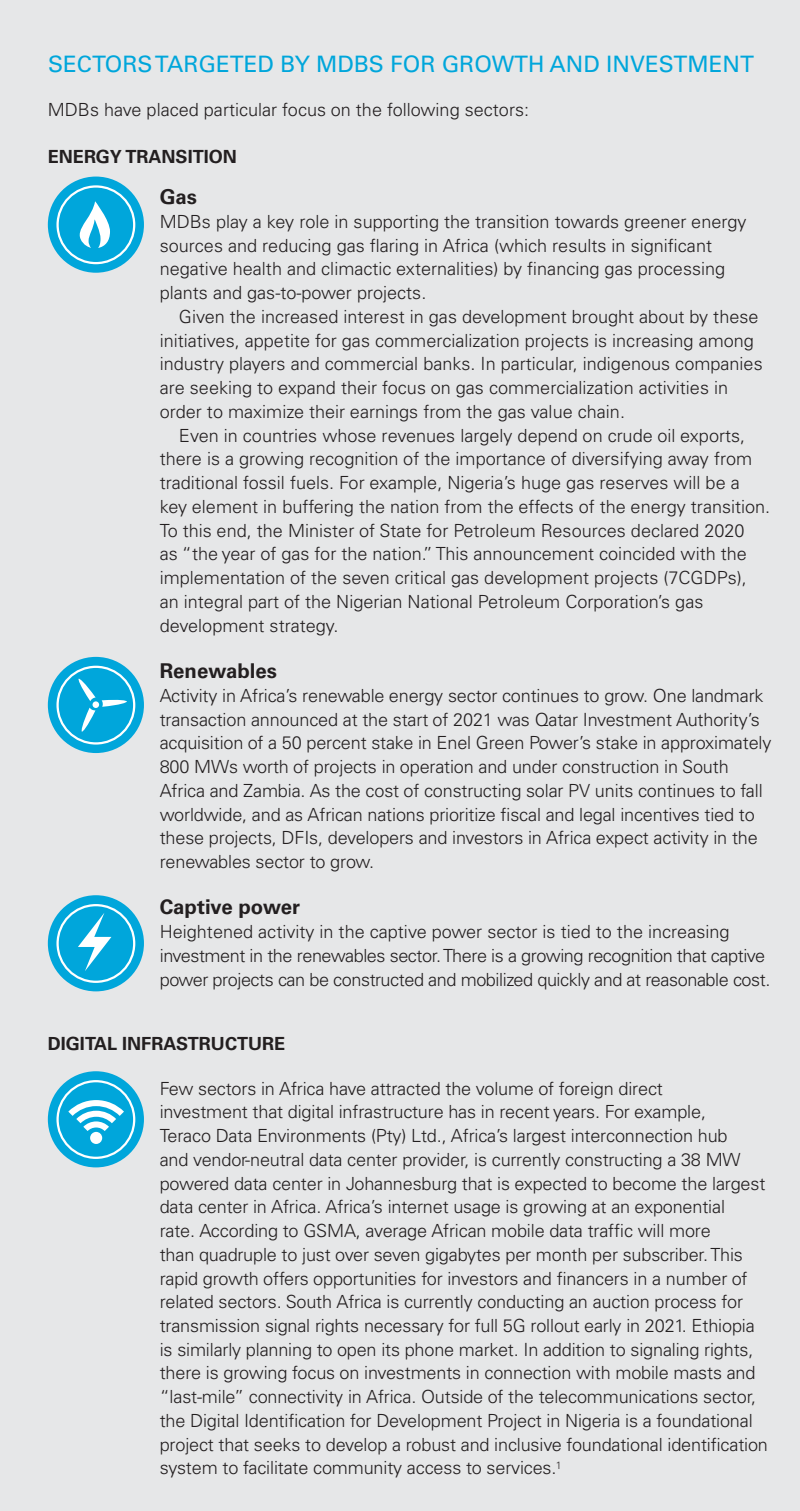
<style>
.page{position:relative;width:800px;height:1511px;background:#fff}
.page>*{position:absolute;margin:0;border:0;box-sizing:border-box;transform-origin:0 0}
.t1{font:22.6px "Univers LT Pro 55 Roman";color:#00a6db}
.t2{font:700 20.35px "Univers LT Pro 65";color:#231f20}
.t3{font:300 18.1px/23.8px "Univers LT Pro 45";letter-spacing:-.01em;color:#231f20}
.t4{font:700 18.1px "Univers LT Pro 65";color:#231f20}
</style>
<div class="page">
<div style="left:0;top:0;width:800px;height:1510px;background:#e6e7e8"></div>
<div style="left:48px;top:895px;width:96px;height:96px;background:#00a6db;border-radius:50%"></div>
<div style="left:56px;top:904px;width:79px;height:78px;border:2px solid #fff;border-radius:50%"></div>
<svg style="left:78px;top:913px;width:33px;height:58px"></svg>
<div style="left:48px;top:1071px;width:96px;height:96px;background:#00a6db;border-radius:50%"></div>
<div style="left:56px;top:1080px;width:79px;height:78px;border:2px solid #fff;border-radius:50%"></div>
<svg style="left:68px;top:1100px;width:56px;height:43px"></svg>
<div style="left:48px;top:176px;width:96px;height:97px;background:#00a6db;border-radius:50%"></div>
<div style="left:56px;top:185px;width:79px;height:79px;border:2px solid #fff;border-radius:50%"></div>
<svg style="left:80px;top:201px;width:30px;height:47px"></svg>
<div style="left:48px;top:657px;width:96px;height:96px;background:#00a6db;border-radius:50%"></div>
<div style="left:56px;top:665px;width:79px;height:79px;border:2px solid #fff;border-radius:50%"></div>
<svg style="left:78px;top:678px;width:49px;height:54px"></svg>
<p class="t1" style="left:48px;top:50px;width:707px">SECTORS TARGETED BY MDBS FOR GROWTH AND INVESTMENT</p>
<p class="t3" style="left:48px;top:98px;width:483px">MDBs have placed particular focus on the following sectors:</p>
<p class="t4" style="left:48px;top:145px;width:191px">ENERGY TRANSITION</p>
<p class="t2" style="left:160px;top:185px;width:39px">Gas</p>
<p class="t3" style="left:160px;top:210px;width:588px">MDBs play a key role in supporting the transition towards greener energy sources and reducing gas flaring in Africa (which results in significant negative health and climactic externalities) by financing gas processing plants and gas-to-power projects.</p>
<p class="t3" style="left:160px;top:304px;width:605px;text-indent:19px">Given the increased interest in gas development brought about by these initiatives, appetite for gas commercialization projects is increasing among industry players and commercial banks. In particular, indigenous companies are seeking to expand their focus on gas commercialization activities in order to maximize their earnings from the gas value chain.</p>
<p class="t3" style="left:160px;top:423px;width:612px;text-indent:19px">Even in countries whose revenues largely depend on crude oil exports, there is a growing recognition of the importance of diversifying away from traditional fossil fuels. For example, Nigeria’s huge gas reserves will be a key element in buffering the nation from the effects of the energy transition.<br>To this end, the Minister of State for Petroleum Resources declared 2020<br>as “the year of gas for the nation.” This announcement coincided with the implementation of the seven critical gas development projects (7CGDPs), an integral part of the Nigerian National Petroleum Corporation’s gas development strategy.</p>
<p class="t2" style="left:160px;top:658px;width:119px">Renewables</p>
<p class="t3" style="left:160px;top:683px;width:613px">Activity in Africa’s renewable energy sector continues to grow. One landmark transaction announced at the start of 2021 was Qatar Investment Authority’s acquisition of a 50 percent stake in Enel Green Power’s stake in approximately 800 MWs worth of projects in operation and under construction in South Africa and Zambia. As the cost of constructing solar PV units continues to fall worldwide, and as African nations prioritize fiscal and legal incentives tied to these projects, DFIs, developers and investors in Africa expect activity in the renewables sector to grow.</p>
<p class="t2" style="left:160px;top:895px;width:142px">Captive power</p>
<p class="t3" style="left:160px;top:919px;width:612px">Heightened activity in the captive power sector is tied to the increasing investment in the renewables sector. There is a growing recognition that captive power projects can be constructed and mobilized quickly and at reasonable cost.</p>
<p class="t4" style="left:48px;top:1033px;width:239px">DIGITAL INFRASTRUCTURE</p>
<p class="t3" style="left:160px;top:1076px;width:610px">Few sectors in Africa have attracted the volume of foreign direct<br>investment that digital infrastructure has in recent years. For example,<br>Teraco Data Environments (Pty) Ltd., Africa’s largest interconnection hub<br>and vendor-neutral data center provider, is currently constructing a 38 MW powered data center in Johannesburg that is expected to become the largest data center in Africa. Africa’s internet usage is growing at an exponential<br>rate. According to GSMA, average African mobile data traffic will more<br>than quadruple to just over seven gigabytes per month per subscriber. This rapid growth offers opportunities for investors and financers in a number of related sectors. South Africa is currently conducting an auction process for transmission signal rights necessary for full 5G rollout early in 2021. Ethiopia is similarly planning to open its phone market. In addition to signaling rights, there is growing focus on investments in connection with mobile masts and “last-mile” connectivity in Africa. Outside of the telecommunications sector, the Digital Identification for Development Project in Nigeria is a foundational project that seeks to develop a robust and inclusive foundational identification system to facilitate community access to services.<sup>1</sup></p>
</div>
